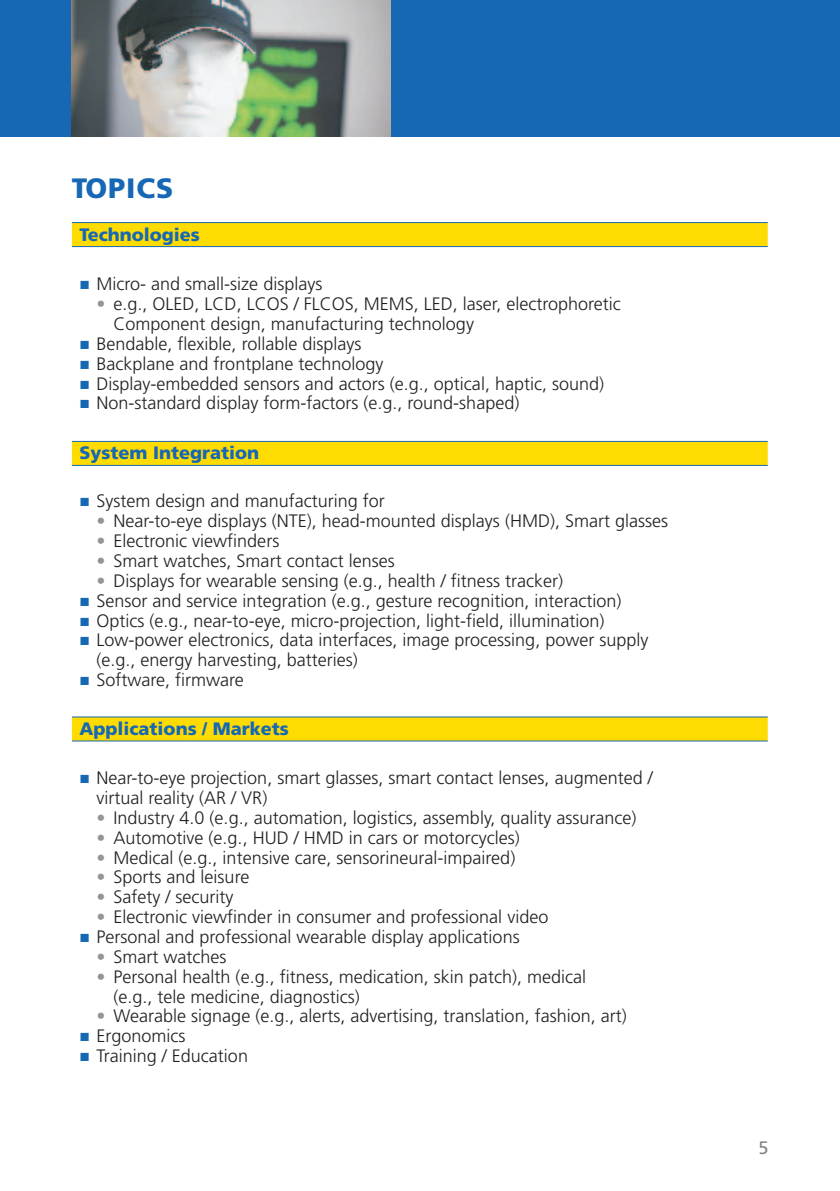
<style>
.page{position:relative;width:840px;height:1191px;background:#fff}
.page>*{position:absolute;margin:0;border:0;box-sizing:border-box;transform-origin:0 0}
.t1{font:900 28px "Frutiger 75";letter-spacing:.035em;color:#1768b4}
.t2{font:300 18px/19.8px "Frutiger";color:#231f20}
.t3{font:900 18px "Frutiger 75";color:#1768b4}
.t4{font:18px "Frutiger";color:#808285}
.t5{font:14px/19.8px "Wingdings";color:#1768b4;text-align:justify}
.s1{color:#939598}
</style>
<div class="page">
<div style="left:0;top:0;width:839px;height:137px;background:#1768b4"></div>
<div style="left:72px;top:223px;width:695px;height:23px;background:#ffdc01"></div>
<hr style="left:72px;top:222px;width:119px;height:1px;background:#1768b4">
<hr style="left:191px;top:222px;width:576px;height:1px;background:#1768b4">
<hr style="left:72px;top:246px;width:119px;height:1px;background:#1768b4">
<hr style="left:191px;top:246px;width:576px;height:1px;background:#1768b4">
<div style="left:72px;top:442px;width:695px;height:23px;background:#ffdc01"></div>
<hr style="left:72px;top:441px;width:119px;height:1px;background:#1768b4">
<hr style="left:191px;top:441px;width:576px;height:1px;background:#1768b4">
<hr style="left:72px;top:465px;width:119px;height:1px;background:#1768b4">
<hr style="left:191px;top:465px;width:576px;height:1px;background:#1768b4">
<div style="left:72px;top:717px;width:695px;height:23px;background:#ffdc01"></div>
<hr style="left:72px;top:716px;width:119px;height:1px;background:#1768b4">
<hr style="left:191px;top:716px;width:576px;height:1px;background:#1768b4">
<hr style="left:72px;top:740px;width:119px;height:1px;background:#1768b4">
<hr style="left:191px;top:740px;width:576px;height:1px;background:#1768b4">
<img style="left:72px;top:0;width:318px;height:137px">
<h1 class="t1" style="left:72px;top:177px;width:103px">TOPICS</h1>
<p class="t3" style="left:79px;top:228px;width:122px">Technologies</p>
<p class="t5" style="left:79px;top:276px;width:64px">■</p>
<p class="t2" style="left:96px;top:276px;width:227px">Micro- and small-size displays</p>
<p class="t2" style="left:96px;top:296px;width:525px"><span class="s1">•</span> e.g., OLED, LCD, LCOS / FLCOS, MEMS, LED, laser, electrophoretic</p>
<p class="t2" style="left:113px;top:315px;width:362px">Component design, manufacturing technology</p>
<p class="t2" style="left:96px;top:335px;width:266px">Bendable, flexible, rollable displays</p>
<p class="t2" style="left:96px;top:355px;width:288px">Backplane and frontplane technology</p>
<p class="t2" style="left:96px;top:375px;width:509px">Display-embedded sensors and actors (e.g., optical, haptic, sound)</p>
<p class="t2" style="left:96px;top:395px;width:424px">Non-standard display form-factors (e.g., round-shaped)</p>
<p class="t5" style="left:79px;top:336px;width:64px">■ ■ ■ ■</p>
<p class="t3" style="left:79px;top:445px;width:181px">System Integration</p>
<p class="t5" style="left:79px;top:493px;width:64px">■</p>
<p class="t2" style="left:96px;top:493px;width:290px">System design and manufacturing for</p>
<p class="t2" style="left:96px;top:513px;width:573px"><span class="s1">•</span> Near-to-eye displays (NTE), head-mounted displays (HMD), Smart glasses</p>
<p class="t2" style="left:96px;top:533px;width:184px"><span class="s1">•</span> Electronic viewfinders</p>
<p class="t2" style="left:96px;top:552px;width:299px"><span class="s1">•</span> Smart watches, Smart contact lenses</p>
<p class="t2" style="left:96px;top:572px;width:553px"><span class="s1">•</span> Displays for wearable sensing (e.g., health / fitness tracker)<br>Sensor and service integration (e.g., gesture recognition, interaction)<br>Optics (e.g., near-to-eye, micro-projection, light-field, illumination)<br>Low-power electronics, data interfaces, image processing, power supply (e.g., energy harvesting, batteries)<br>Software, firmware</p>
<p class="t5" style="left:79px;top:593px;width:64px">■ ■ ■</p>
<p class="t5" style="left:79px;top:672px;width:64px">■</p>
<p class="t3" style="left:79px;top:721px;width:211px">Applications / Markets</p>
<p class="t5" style="left:79px;top:770px;width:64px">■</p>
<p class="t2" style="left:96px;top:769px;width:557px">Near-to-eye projection, smart glasses, smart contact lenses, augmented / virtual reality (AR / VR)</p>
<p class="t2" style="left:96px;top:809px;width:541px"><span class="s1">•</span> Industry 4.0 (e.g., automation, logistics, assembly, quality assurance)</p>
<p class="t2" style="left:96px;top:829px;width:424px"><span class="s1">•</span> Automotive (e.g., HUD / HMD in cars or motorcycles)</p>
<p class="t2" style="left:96px;top:849px;width:420px"><span class="s1">•</span> Medical (e.g., intensive care, sensorineural-impaired)</p>
<p class="t2" style="left:96px;top:869px;width:154px"><span class="s1">•</span> Sports and leisure</p>
<p class="t2" style="left:96px;top:889px;width:138px"><span class="s1">•</span> Safety / security</p>
<p class="t2" style="left:96px;top:908px;width:453px"><span class="s1">•</span> Electronic viewfinder in consumer and professional video<br>Personal and professional wearable display applications</p>
<p class="t2" style="left:96px;top:948px;width:131px"><span class="s1">•</span> Smart watches</p>
<p class="t2" style="left:113px;top:968px;width:474px;text-indent:-17px"><span class="s1">•</span> Personal health (e.g., fitness, medication, skin patch), medical (e.g., tele medicine, diagnostics)</p>
<p class="t2" style="left:96px;top:1008px;width:531px"><span class="s1">•</span> Wearable signage (e.g., alerts, advertising, translation, fashion, art)<br>Ergonomics<br>Training / Education</p>
<p class="t5" style="left:79px;top:929px;width:64px">■</p>
<p class="t4" style="left:758px;top:1140px;width:12px">5</p>
</div>
